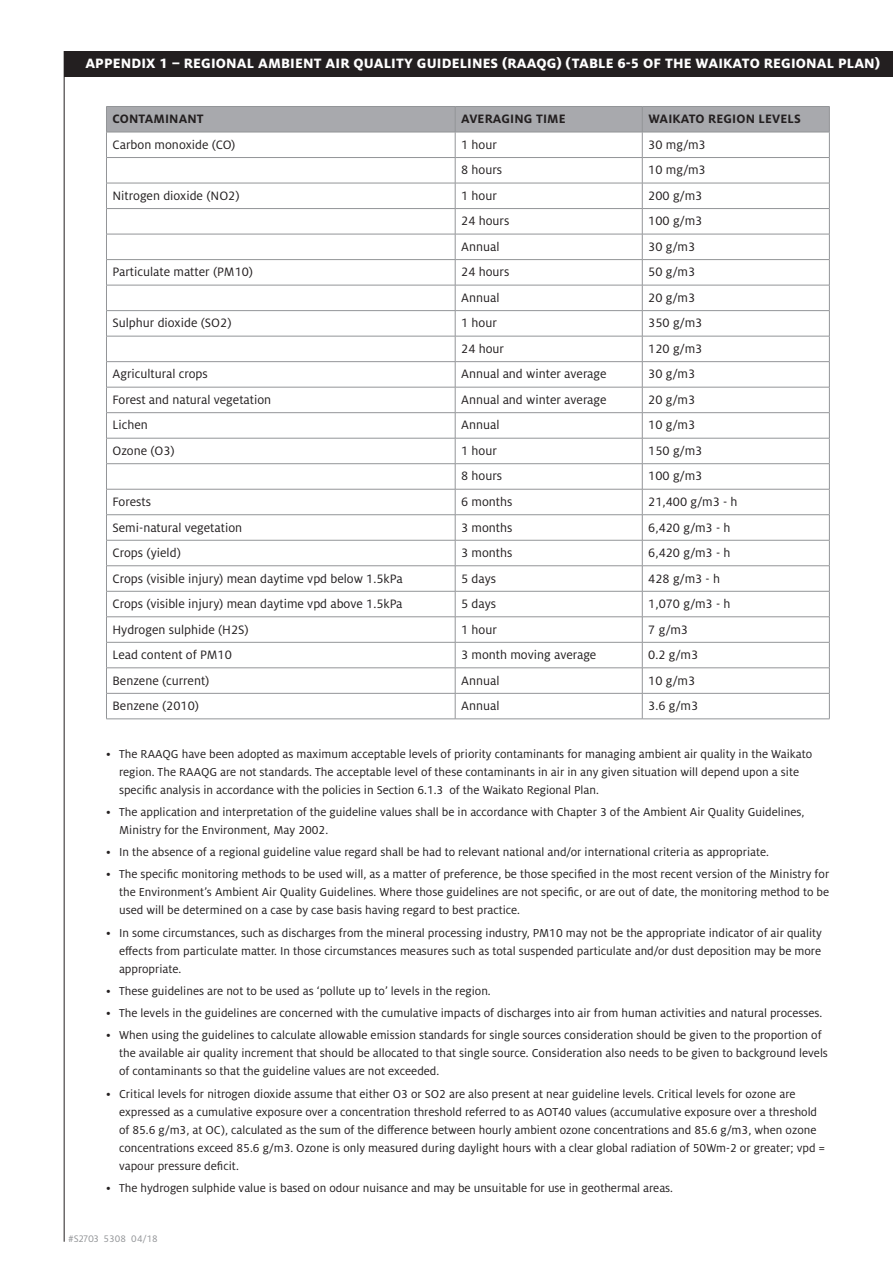
<style>
.page{position:relative;width:893px;height:1263px;background:#fff}
.page>*{position:absolute;margin:0;border:0;box-sizing:border-box;transform-origin:0 0}
.t1{font:800 15px "Milo Pro";letter-spacing:.01em;color:#fff}
.t2{font:13.5px "Milo Pro";color:#231f20}
.t3{font:700 13.5px "Milo Pro";letter-spacing:.01em;color:#231f20}
.t4{font:12.75px/18px "Milo Pro";color:#231f20}
.t5{font:10.5px "Milo Pro";letter-spacing:.005em;color:#939598}
</style>
<div class="page">
<hr style="left:64px;top:51px;width:1px;height:1191px;background:#231f20">
<hr style="left:106px;top:719px;width:349px;height:1px;background:#939598">
<hr style="left:455px;top:719px;width:187px;height:1px;background:#939598">
<hr style="left:642px;top:719px;width:188px;height:1px;background:#939598">
<svg style="left:106px;top:106px;width:724px;height:613px"></svg>
<hr style="left:106px;top:132px;width:349px;height:1px;background:#939598">
<hr style="left:455px;top:132px;width:187px;height:1px;background:#939598">
<hr style="left:642px;top:132px;width:188px;height:1px;background:#939598">
<div style="left:64px;top:51px;width:829px;height:26px;background:#231f20"></div>
<p class="t1" style="left:85px;top:55px;width:796px">APPENDIX 1 – REGIONAL AMBIENT AIR QUALITY GUIDELINES (RAAQG) (TABLE 6-5 OF THE WAIKATO REGIONAL PLAN)</p>
<p class="t3" style="left:113px;top:111px;width:93px">CONTAMINANT</p>
<p class="t3" style="left:461px;top:111px;width:106px">AVERAGING TIME</p>
<p class="t3" style="left:648px;top:111px;width:154px">WAIKATO REGION LEVELS</p>
<p class="t2" style="left:112px;top:137px;width:125px">Carbon monoxide (CO)</p>
<p class="t2" style="left:461px;top:137px;width:37px">1 hour</p>
<p class="t2" style="left:648px;top:137px;width:59px">30 mg/m3</p>
<p class="t2" style="left:461px;top:163px;width:43px">8 hours</p>
<p class="t2" style="left:648px;top:163px;width:59px">10 mg/m3</p>
<p class="t2" style="left:112px;top:188px;width:129px">Nitrogen dioxide (NO2)</p>
<p class="t2" style="left:461px;top:188px;width:37px">1 hour</p>
<p class="t2" style="left:648px;top:188px;width:56px">200 g/m3</p>
<p class="t2" style="left:461px;top:214px;width:50px">24 hours</p>
<p class="t2" style="left:648px;top:214px;width:56px">100 g/m3</p>
<p class="t2" style="left:461px;top:239px;width:40px">Annual</p>
<p class="t2" style="left:648px;top:239px;width:48px">30 g/m3</p>
<p class="t2" style="left:112px;top:265px;width:142px">Particulate matter (PM10)</p>
<p class="t2" style="left:461px;top:265px;width:50px">24 hours</p>
<p class="t2" style="left:648px;top:265px;width:48px">50 g/m3</p>
<p class="t2" style="left:461px;top:290px;width:40px">Annual</p>
<p class="t2" style="left:648px;top:290px;width:48px">20 g/m3</p>
<p class="t2" style="left:112px;top:316px;width:121px">Sulphur dioxide (SO2)</p>
<p class="t2" style="left:461px;top:316px;width:37px">1 hour</p>
<p class="t2" style="left:648px;top:316px;width:56px">350 g/m3</p>
<p class="t2" style="left:461px;top:341px;width:44px">24 hour</p>
<p class="t2" style="left:648px;top:341px;width:56px">120 g/m3</p>
<p class="t2" style="left:112px;top:367px;width:97px">Agricultural crops</p>
<p class="t2" style="left:461px;top:367px;width:147px">Annual and winter average</p>
<p class="t2" style="left:648px;top:367px;width:48px">30 g/m3</p>
<p class="t2" style="left:112px;top:392px;width:160px">Forest and natural vegetation</p>
<p class="t2" style="left:461px;top:392px;width:147px">Annual and winter average</p>
<p class="t2" style="left:648px;top:392px;width:48px">20 g/m3</p>
<p class="t2" style="left:112px;top:418px;width:37px">Lichen</p>
<p class="t2" style="left:461px;top:418px;width:40px">Annual</p>
<p class="t2" style="left:648px;top:418px;width:48px">10 g/m3</p>
<p class="t2" style="left:112px;top:443px;width:64px">Ozone (O3)</p>
<p class="t2" style="left:461px;top:443px;width:37px">1 hour</p>
<p class="t2" style="left:648px;top:443px;width:56px">150 g/m3</p>
<p class="t2" style="left:461px;top:469px;width:43px">8 hours</p>
<p class="t2" style="left:648px;top:469px;width:56px">100 g/m3</p>
<p class="t2" style="left:112px;top:494px;width:40px">Forests</p>
<p class="t2" style="left:461px;top:494px;width:53px">6 months</p>
<p class="t2" style="left:648px;top:494px;width:91px">21,400 g/m3 - h</p>
<p class="t2" style="left:112px;top:520px;width:131px">Semi-natural vegetation</p>
<p class="t2" style="left:461px;top:520px;width:53px">3 months</p>
<p class="t2" style="left:648px;top:520px;width:84px">6,420 g/m3 - h</p>
<p class="t2" style="left:112px;top:545px;width:70px">Crops (yield)</p>
<p class="t2" style="left:461px;top:545px;width:53px">3 months</p>
<p class="t2" style="left:648px;top:545px;width:84px">6,420 g/m3 - h</p>
<p class="t2" style="left:112px;top:571px;width:292px">Crops (visible injury) mean daytime vpd below 1.5kPa</p>
<p class="t2" style="left:461px;top:571px;width:36px">5 days</p>
<p class="t2" style="left:648px;top:571px;width:73px">428 g/m3 - h</p>
<p class="t2" style="left:112px;top:596px;width:292px">Crops (visible injury) mean daytime vpd above 1.5kPa</p>
<p class="t2" style="left:461px;top:596px;width:36px">5 days</p>
<p class="t2" style="left:648px;top:596px;width:84px">1,070 g/m3 - h</p>
<p class="t2" style="left:112px;top:622px;width:138px">Hydrogen sulphide (H2S)</p>
<p class="t2" style="left:461px;top:622px;width:37px">1 hour</p>
<p class="t2" style="left:648px;top:622px;width:41px">7 g/m3</p>
<p class="t2" style="left:112px;top:647px;width:121px">Lead content of PM10</p>
<p class="t2" style="left:461px;top:647px;width:137px">3 month moving average</p>
<p class="t2" style="left:648px;top:647px;width:51px">0.2 g/m3</p>
<p class="t2" style="left:112px;top:673px;width:99px">Benzene (current)</p>
<p class="t2" style="left:461px;top:673px;width:40px">Annual</p>
<p class="t2" style="left:648px;top:673px;width:48px">10 g/m3</p>
<p class="t2" style="left:112px;top:698px;width:88px">Benzene (2010)</p>
<p class="t2" style="left:461px;top:698px;width:40px">Annual</p>
<p class="t2" style="left:648px;top:698px;width:51px">3.6 g/m3</p>
<p class="t4" style="left:119px;top:745px;width:694px;text-indent:-13px">• The RAAQG have been adopted as maximum acceptable levels of priority contaminants for managing ambient air quality in the Waikato region. The RAAQG are not standards. The acceptable level of these contaminants in air in any given situation will depend upon a site specific analysis in accordance with the policies in Section 6.1.3 of the Waikato Regional Plan.</p>
<p class="t4" style="left:119px;top:803px;width:687px;text-indent:-13px">• The application and interpretation of the guideline values shall be in accordance with Chapter 3 of the Ambient Air Quality Guidelines,<br>Ministry for the Environment, May 2002.</p>
<p class="t4" style="left:106px;top:843px;width:664px">• In the absence of a regional guideline value regard shall be had to relevant national and/or international criteria as appropriate.</p>
<p class="t4" style="left:119px;top:865px;width:712px;text-align:justify;text-indent:-13px">• The specific monitoring methods to be used will, as a matter of preference, be those specified in the most recent version of the Ministry for the Environment’s Ambient Air Quality Guidelines. Where those guidelines are not specific, or are out of date, the monitoring method to be used will be determined on a case by case basis having regard to best practice.</p>
<p class="t4" style="left:119px;top:924px;width:704px;text-align:justify;text-indent:-13px">• In some circumstances, such as discharges from the mineral processing industry, PM10 may not be the appropriate indicator of air quality effects from particulate matter. In those circumstances measures such as total suspended particulate and/or dust deposition may be more appropriate.</p>
<p class="t4" style="left:106px;top:982px;width:386px">• These guidelines are not to be used as ‘pollute up to’ levels in the region.</p>
<p class="t4" style="left:106px;top:1004px;width:718px">• The levels in the guidelines are concerned with the cumulative impacts of discharges into air from human activities and natural processes.</p>
<p class="t4" style="left:119px;top:1026px;width:710px;text-indent:-13px">• When using the guidelines to calculate allowable emission standards for single sources consideration should be given to the proportion of the available air quality increment that should be allocated to that single source. Consideration also needs to be given to background levels of contaminants so that the guideline values are not exceeded.</p>
<p class="t4" style="left:119px;top:1085px;width:708px;text-indent:-13px">• Critical levels for nitrogen dioxide assume that either O3 or SO2 are also present at near guideline levels. Critical levels for ozone are expressed as a cumulative exposure over a concentration threshold referred to as AOT40 values (accumulative exposure over a threshold of 85.6 g/m3, at OC), calculated as the sum of the difference between hourly ambient ozone concentrations and 85.6 g/m3, when ozone concentrations exceed 85.6 g/m3. Ozone is only measured during daylight hours with a clear global radiation of 50Wm-2 or greater; vpd = vapour pressure deficit.</p>
<p class="t4" style="left:106px;top:1179px;width:568px">• The hydrogen sulphide value is based on odour nuisance and may be unsuitable for use in geothermal areas.</p>
<p class="t5" style="left:68px;top:1232px;width:91px">#S2703 5308 04/18</p>
</div>
